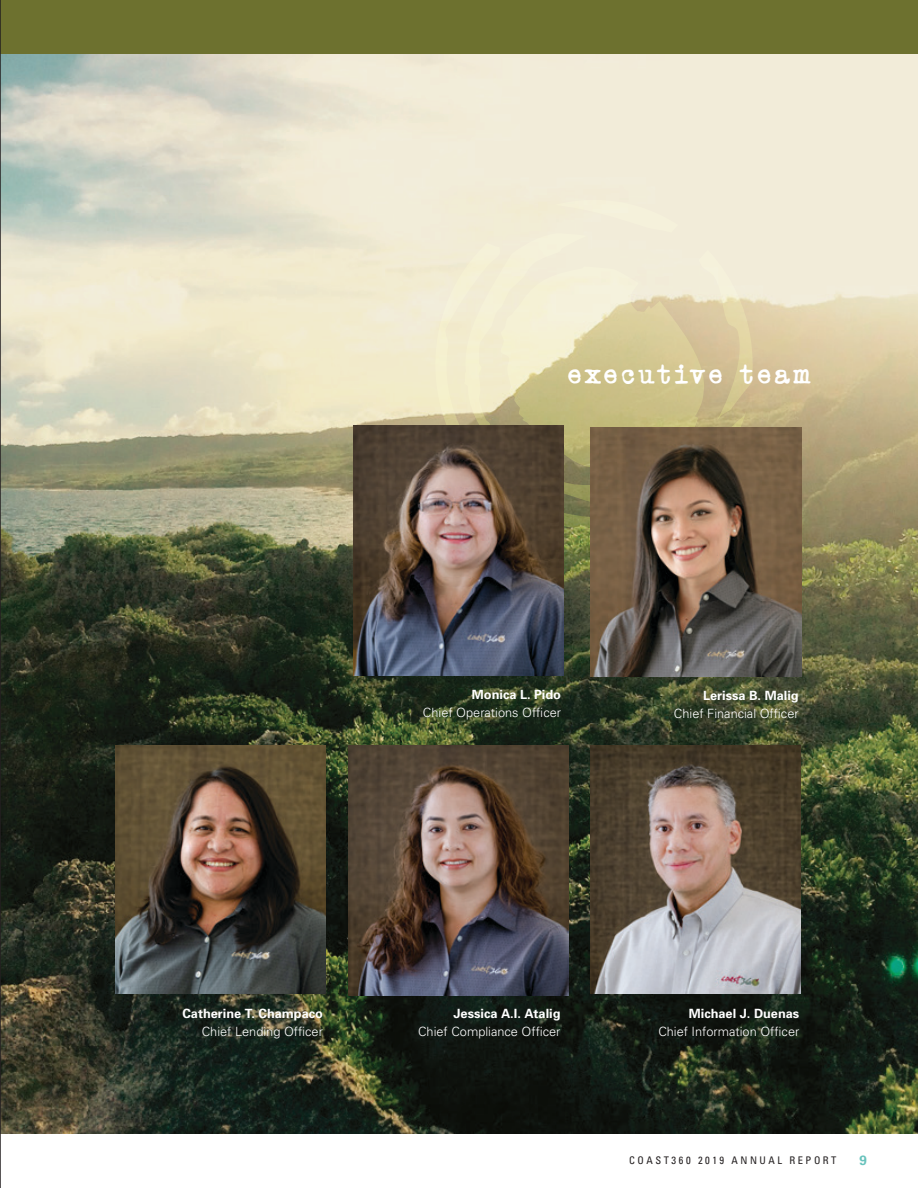
<style>
.page{position:relative;width:918px;height:1188px;background:#fff}
.page>*{position:absolute;margin:0;border:0;box-sizing:border-box;transform-origin:0 0}
.Subhead{font:27px "Powderfinger Type";letter-spacing:.06em;color:#fff}
.t1{font:700 13.5px "Univers";color:#69c3bd}
.t2{font:300 12.75px "Univers";color:#fff}
.NAME{font:700 12.75px "Univers";color:#fff}
.t3{font:condensed 10.5px "Univers";letter-spacing:.24em;color:#231f20}
</style>
<div class="page">
<div style="left:0;top:1px;width:918px;height:1133px;background:#6d712f"></div>
<img style="left:1px;top:54px;width:917px;height:1080px">
<hr style="left:0;top:0;width:1px;height:1188px;background:#231f20">
<div style="left:462px;top:233px;width:204px;height:10px;background:#f2ecd9"></div>
<svg style="left:435px;top:243px;width:311px;height:286px;background:#e3ddbf"></svg>
<svg style="left:500px;top:250px;width:253px;height:218px;background:#ddd4ac"></svg>
<div style="left:555px;top:200px;width:123px;height:33px;background:#f2edd9"></div>
<img style="left:353px;top:426px;width:211px;height:250px">
<img style="left:115px;top:745px;width:211px;height:249px">
<img style="left:591px;top:428px;width:211px;height:249px">
<img style="left:590px;top:745px;width:211px;height:249px">
<img style="left:348px;top:745px;width:221px;height:250px">
<p class="Subhead" style="left:567px;top:357px;width:245px">executive team</p>
<p class="NAME" style="left:472px;top:686px;width:91px">Monica L. Pido</p>
<p class="t2" style="left:423px;top:705px;width:140px">Chief Operations Officer</p>
<p class="NAME" style="left:703px;top:687px;width:97px">Lerissa B. Malig</p>
<p class="t2" style="left:674px;top:705px;width:126px">Chief Financial Officer</p>
<p class="NAME" style="left:182px;top:1005px;width:142px">Catherine T. Champaco</p>
<p class="t2" style="left:202px;top:1024px;width:123px">Chief Lending Officer</p>
<p class="NAME" style="left:454px;top:1005px;width:108px">Jessica A.I. Atalig</p>
<p class="t2" style="left:418px;top:1024px;width:144px">Chief Compliance Officer</p>
<p class="NAME" style="left:689px;top:1005px;width:112px">Michael J. Duenas</p>
<p class="t2" style="left:658px;top:1024px;width:142px">Chief Information Officer</p>
<p class="t3" style="left:629px;top:1154px;width:209px">COAST360 2019 ANNUAL REPORT</p>
<p class="t1" style="left:859px;top:1152px;width:9px">9</p>
</div>
